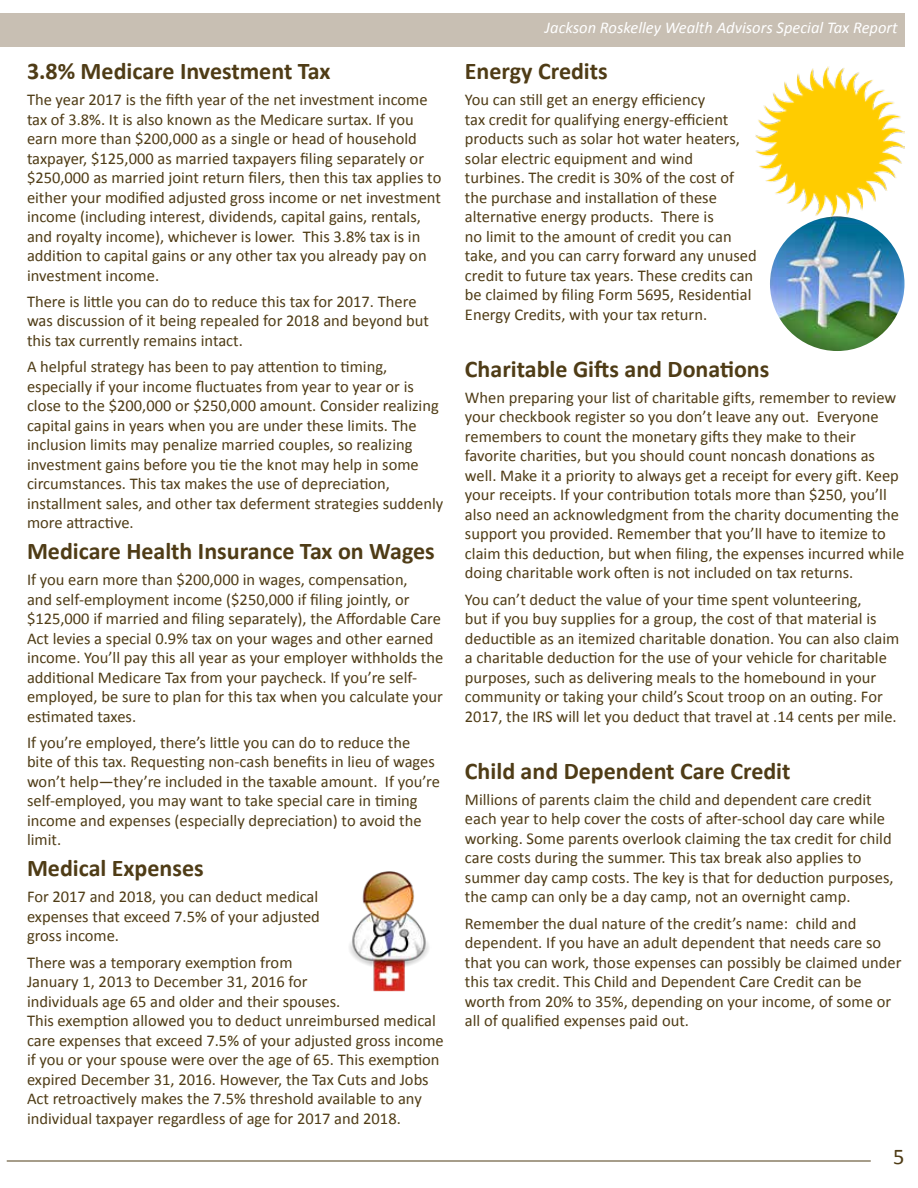
<style>
.page{position:relative;width:918px;height:1188px;background:#fff}
.page>*{position:absolute;margin:0;border:0;box-sizing:border-box;transform-origin:0 0}
.t1{font:700 24px "Calibri";color:#4f3c16}
.t2{font:22.5px "Calibri";color:#4f3c16}
.t3{font:16.5px/19.5px "Calibri";color:#4f3c16}
.t4{font:italic 16.5px "Calibri";color:#fff}
</style>
<div class="page">
<div style="left:0;top:14px;width:904px;height:33px;background:#c8bfb3"></div>
<hr style="left:7px;top:1161px;width:864px;height:1px;background:#4f3c16">
<img style="left:755px;top:66px;width:149px;height:150px">
<img style="left:770px;top:216px;width:134px;height:135px;border-radius:67px">
<img style="left:349px;top:871px;width:80px;height:120px">
<h1 class="t1" style="left:27px;top:55px;width:305px">3.8% Medicare Investment Tax</h1>
<p class="t3" style="left:27px;top:90px;width:416px">The year 2017 is the fifth year of the net investment income tax of 3.8%. It is also known as the Medicare surtax. If you earn more than $200,000 as a single or head of household taxpayer, $125,000 as married taxpayers filing separately or $250,000 as married joint return filers, then this tax applies to either your modified adjusted gross income or net investment income (including interest, dividends, capital gains, rentals, and royalty income), whichever is lower. This 3.8% tax is in addition to capital gains or any other tax you already pay on investment income.</p>
<p class="t3" style="left:27px;top:292px;width:403px">There is little you can do to reduce this tax for 2017. There was discussion of it being repealed for 2018 and beyond but this tax currently remains intact.</p>
<p class="t3" style="left:27px;top:357px;width:418px">A helpful strategy has been to pay attention to timing, especially if your income fluctuates from year to year or is close to the $200,000 or $250,000 amount. Consider realizing capital gains in years when you are under these limits. The inclusion limits may penalize married couples, so realizing investment gains before you tie the knot may help in some circumstances. This tax makes the use of depreciation, installment sales, and other tax deferment strategies suddenly more attractive.</p>
<h1 class="t1" style="left:27px;top:535px;width:409px">Medicare Health Insurance Tax on Wages</h1>
<p class="t3" style="left:27px;top:570px;width:418px">If you earn more than $200,000 in wages, compensation,<br>and self-employment income ($250,000 if filing jointly, or $125,000 if married and filing separately), the Affordable Care Act levies a special 0.9% tax on your wages and other earned income. You’ll pay this all year as your employer withholds the additional Medicare Tax from your paycheck. If you’re self&shy;employed, be sure to plan for this tax when you calculate your estimated taxes.</p>
<p class="t3" style="left:27px;top:733px;width:415px">If you’re employed, there’s little you can do to reduce the bite of this tax. Requesting non-cash benefits in lieu of wages won’t help—they’re included in the taxable amount. If you’re self-employed, you may want to take special care in timing income and expenses (especially depreciation) to avoid the limit.</p>
<h1 class="t1" style="left:27px;top:853px;width:178px">Medical Expenses</h1>
<p class="t3" style="left:27px;top:887px;width:294px;text-align:justify">For 2017 and 2018, you can deduct medical expenses that exceed 7.5% of your adjusted gross income.</p>
<p class="t3" style="left:27px;top:952px;width:418px">There was a temporary exemption from<br>January 1, 2013 to December 31, 2016 for<br>individuals age 65 and older and their spouses.<br>This exemption allowed you to deduct unreimbursed medical care expenses that exceed 7.5% of your adjusted gross income if you or your spouse were over the age of 65. This exemption expired December 31, 2016. However, the Tax Cuts and Jobs Act retroactively makes the 7.5% threshold available to any individual taxpayer regardless of age for 2017 and 2018.</p>
<p class="t4" style="left:545px;top:16px;width:354px">Jackson Roskelley Wealth Advisors Special Tax Report</p>
<p class="t4" style="left:476px;top:16px;width:423px">Jackson Roskelley Wealth Advisors Fourth Quart r 2017 Update</p>
<h1 class="t1" style="left:465px;top:55px;width:144px">Energy Credits</h1>
<p class="t3" style="left:465px;top:90px;width:293px">You can still get an energy efficiency<br>tax credit for qualifying energy-efficient products such as solar hot water heaters, solar electric equipment and wind turbines. The credit is 30% of the cost of the purchase and installation of these alternative energy products. There is<br>no limit to the amount of credit you can take, and you can carry forward any unused credit to future tax years. These credits can be claimed by filing Form 5695, Residential Energy Credits, with your tax return.</p>
<h1 class="t1" style="left:465px;top:353px;width:306px">Charitable Gifts and Donations</h1>
<p class="t3" style="left:465px;top:388px;width:441px">When preparing your list of charitable gifts, remember to review your checkbook register so you don’t leave any out. Everyone remembers to count the monetary gifts they make to their favorite charities, but you should count noncash donations as well. Make it a priority to always get a receipt for every gift. Keep your receipts. If your contribution totals more than $250, you’ll also need an acknowledgment from the charity documenting the support you provided. Remember that you’ll have to itemize to claim this deduction, but when filing, the expenses incurred while doing charitable work often is not included on tax returns.</p>
<p class="t3" style="left:465px;top:589px;width:436px">You can’t deduct the value of your time spent volunteering,<br>but if you buy supplies for a group, the cost of that material is deductible as an itemized charitable donation. You can also claim a charitable deduction for the use of your vehicle for charitable purposes, such as delivering meals to the homebound in your community or taking your child’s Scout troop on an outing. For 2017, the IRS will let you deduct that travel at .14 cents per mile.</p>
<h1 class="t1" style="left:465px;top:755px;width:327px">Child and Dependent Care Credit</h1>
<p class="t3" style="left:465px;top:790px;width:430px">Millions of parents claim the child and dependent care credit each year to help cover the costs of after-school day care while working. Some parents overlook claiming the tax credit for child care costs during the summer. This tax break also applies to summer day camp costs. The key is that for deduction purposes, the camp can only be a day camp, not an overnight camp.</p>
<p class="t3" style="left:465px;top:913px;width:438px">Remember the dual nature of the credit’s name: child and dependent. If you have an adult dependent that needs care so that you can work, those expenses can possibly be claimed under this tax credit. This Child and Dependent Care Credit can be worth from 20% to 35%, depending on your income, of some or all of qualified expenses paid out.</p>
<h2 class="t2" style="left:893px;top:1143px;width:13px">5</h2>
</div>
